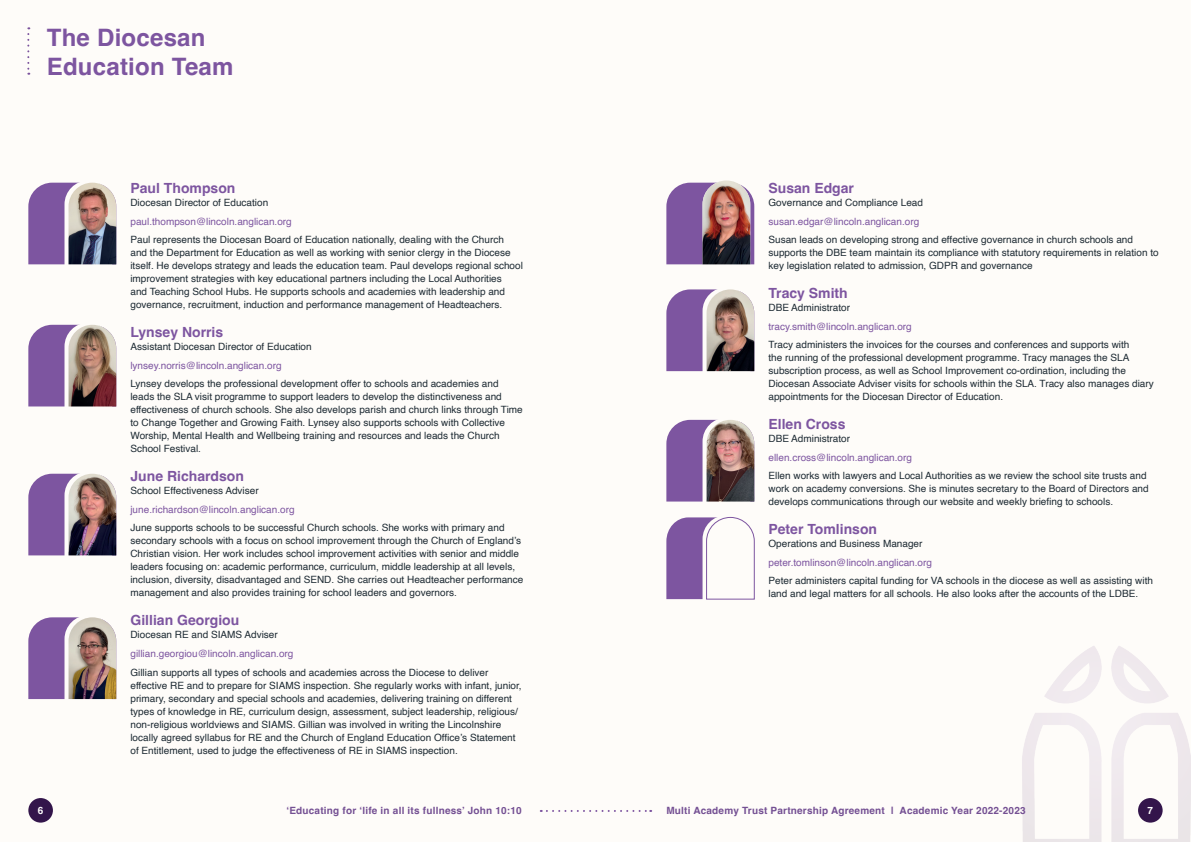
<style>
.page{position:relative;width:1191px;height:842px;background:#fff}
.page>*{position:absolute;margin:0;border:0;box-sizing:border-box;transform-origin:0 0}
.t1{font:700 24px/29px "Helvetica";letter-spacing:.01em;color:#7d55a0}
.t2{font:700 14px "Helvetica";color:#7d55a0}
.t3{font:10px/13px "Helvetica";color:#1d2a33}
.t4{font:10px "Helvetica";color:#7d55a0}
.t5{font:700 10px "Helvetica";letter-spacing:.02em;color:#745093}
.t6{font:700 10px "Helvetica";color:#fff}
</style>
<div class="page">
<div style="left:0;top:0;width:595px;height:842px;background:#fefcf9"></div>
<div style="left:595px;top:0;width:596px;height:842px;background:#fefcf9"></div>
<img style="left:1022px;top:646px;width:168px;height:196px">
<div style="left:28px;top:798px;width:25px;height:25px;background:#33154b;border-radius:50%"></div>
<div style="left:1138px;top:798px;width:24px;height:25px;background:#33154b;border-radius:50%"></div>
<svg style="left:541px;top:810px;width:110px;height:2px"></svg>
<svg style="left:666px;top:419px;width:88px;height:83px;background:#8f6dac"></svg>
<svg style="left:666px;top:289px;width:88px;height:83px;background:#8f6cac"></svg>
<svg style="left:666px;top:182px;width:88px;height:83px;background:#8863a7"></svg>
<img style="left:702px;top:180px;width:48px;height:84px">
<svg style="left:28px;top:182px;width:88px;height:83px;background:#916fad"></svg>
<svg style="left:28px;top:324px;width:88px;height:83px;background:#916fad"></svg>
<svg style="left:28px;top:473px;width:88px;height:83px;background:#9170ad"></svg>
<svg style="left:28px;top:617px;width:88px;height:83px;background:#916fad"></svg>
<svg style="left:27px;top:27px;width:2px;height:48px"></svg>
<svg style="left:666px;top:516px;width:88px;height:84px"></svg>
<img style="left:706px;top:420px;width:48px;height:81px">
<img style="left:706px;top:289px;width:48px;height:82px">
<img style="left:69px;top:183px;width:47px;height:81px">
<img style="left:69px;top:325px;width:47px;height:81px">
<img style="left:69px;top:474px;width:47px;height:81px">
<img style="left:69px;top:617px;width:47px;height:82px">
<h1 class="t1" style="left:47px;top:26px;width:188px">The Diocesan<br>Education Team</h1>
<h2 class="t2" style="left:130px;top:180px;width:107px">Paul Thompson</h2>
<p class="t3" style="left:130px;top:196px;width:139px">Diocesan Director of Education</p>
<p class="t4" style="left:130px;top:214px;width:163px">paul.thompson@lincoln.anglican.org</p>
<p class="t3" style="left:130px;top:234px;width:394px">Paul represents the Diocesan Board of Education nationally, dealing with the Church and the Department for Education as well as working with senior clergy in the Diocese itself. He develops strategy and leads the education team. Paul develops regional school improvement strategies with key educational partners including the Local Authorities<br>and Teaching School Hubs. He supports schools and academies with leadership and governance, recruitment, induction and performance management of Headteachers.</p>
<h2 class="t2" style="left:130px;top:324px;width:94px">Lynsey Norris</h2>
<p class="t3" style="left:130px;top:340px;width:183px">Assistant Diocesan Director of Education</p>
<p class="t4" style="left:130px;top:358px;width:153px">lynsey.norris@lincoln.anglican.org</p>
<p class="t3" style="left:130px;top:378px;width:394px">Lynsey develops the professional development offer to schools and academies and leads the SLA visit programme to support leaders to develop the distinctiveness and effectiveness of church schools. She also develops parish and church links through Time to Change Together and Growing Faith. Lynsey also supports schools with Collective Worship, Mental Health and Wellbeing training and resources and leads the Church School Festival.</p>
<h2 class="t2" style="left:130px;top:468px;width:115px">June Richardson</h2>
<p class="t3" style="left:130px;top:484px;width:130px">School Effectiveness Adviser</p>
<p class="t4" style="left:130px;top:502px;width:166px">june.richardson@lincoln.anglican.org</p>
<p class="t3" style="left:130px;top:522px;width:394px">June supports schools to be successful Church schools. She works with primary and secondary schools with a focus on school improvement through the Church of England’s Christian vision. Her work includes school improvement activities with senior and middle leaders focusing on: academic performance, curriculum, middle leadership at all levels, inclusion, diversity, disadvantaged and SEND. She carries out Headteacher performance management and also provides training for school leaders and governors.</p>
<h2 class="t2" style="left:130px;top:612px;width:110px">Gillian Georgiou</h2>
<p class="t3" style="left:130px;top:628px;width:149px">Diocesan RE and SIAMS Adviser</p>
<p class="t4" style="left:130px;top:646px;width:164px">gillian.georgiou@lincoln.anglican.org</p>
<p class="t3" style="left:130px;top:666px;width:393px">Gillian supports all types of schools and academies across the Diocese to deliver effective RE and to prepare for SIAMS inspection. She regularly works with infant, junior, primary, secondary and special schools and academies, delivering training on different types of knowledge in RE, curriculum design, assessment, subject leadership, religious/ non-religious worldviews and SIAMS. Gillian was involved in writing the Lincolnshire locally agreed syllabus for RE and the Church of England Education Office’s Statement of Entitlement, used to judge the effectiveness of RE in SIAMS inspection.</p>
<h2 class="t2" style="left:768px;top:180px;width:87px">Susan Edgar</h2>
<p class="t3" style="left:768px;top:196px;width:156px">Governance and Compliance Lead</p>
<p class="t4" style="left:768px;top:214px;width:152px">susan.edgar@lincoln.anglican.org</p>
<p class="t3" style="left:768px;top:234px;width:392px">Susan leads on developing strong and effective governance in church schools and supports the DBE team maintain its compliance with statutory requirements in relation to key legislation related to admission, GDPR and governance</p>
<h2 class="t2" style="left:768px;top:285px;width:81px">Tracy Smith</h2>
<p class="t3" style="left:768px;top:301px;width:83px">DBE Administrator</p>
<p class="t4" style="left:768px;top:319px;width:145px">tracy.smith@lincoln.anglican.org</p>
<p class="t3" style="left:768px;top:339px;width:387px">Tracy administers the invoices for the courses and conferences and supports with<br>the running of the professional development programme. Tracy manages the SLA subscription process, as well as School Improvement co-ordination, including the Diocesan Associate Adviser visits for schools within the SLA. Tracy also manages diary appointments for the Diocesan Director of Education.</p>
<h2 class="t2" style="left:768px;top:416px;width:79px">Ellen Cross</h2>
<p class="t3" style="left:768px;top:432px;width:83px">DBE Administrator</p>
<p class="t4" style="left:768px;top:450px;width:145px">ellen.cross@lincoln.anglican.org</p>
<p class="t3" style="left:768px;top:470px;width:382px">Ellen works with lawyers and Local Authorities as we review the school site trusts and work on academy conversions. She is minutes secretary to the Board of Directors and develops communications through our website and weekly briefing to schools.</p>
<h2 class="t2" style="left:768px;top:521px;width:110px">Peter Tomlinson</h2>
<p class="t3" style="left:768px;top:537px;width:155px">Operations and Business Manager</p>
<p class="t4" style="left:768px;top:555px;width:165px">peter.tomlinson@lincoln.anglican.org</p>
<p class="t3" style="left:768px;top:575px;width:386px">Peter administers capital funding for VA schools in the diocese as well as assisting with land and legal matters for all schools. He also looks after the accounts of the LDBE.</p>
<p class="t6" style="left:38px;top:804px;width:7px">6</p>
<p class="t5" style="left:286px;top:804px;width:237px">‘Educating for ‘life in all its fullness’ John 10:10</p>
<p class="t5" style="left:666px;top:804px;width:361px">Multi Academy Trust Partnership Agreement | Academic Year 2022-2023</p>
<p class="t6" style="left:1147px;top:804px;width:7px">7</p>
</div>
